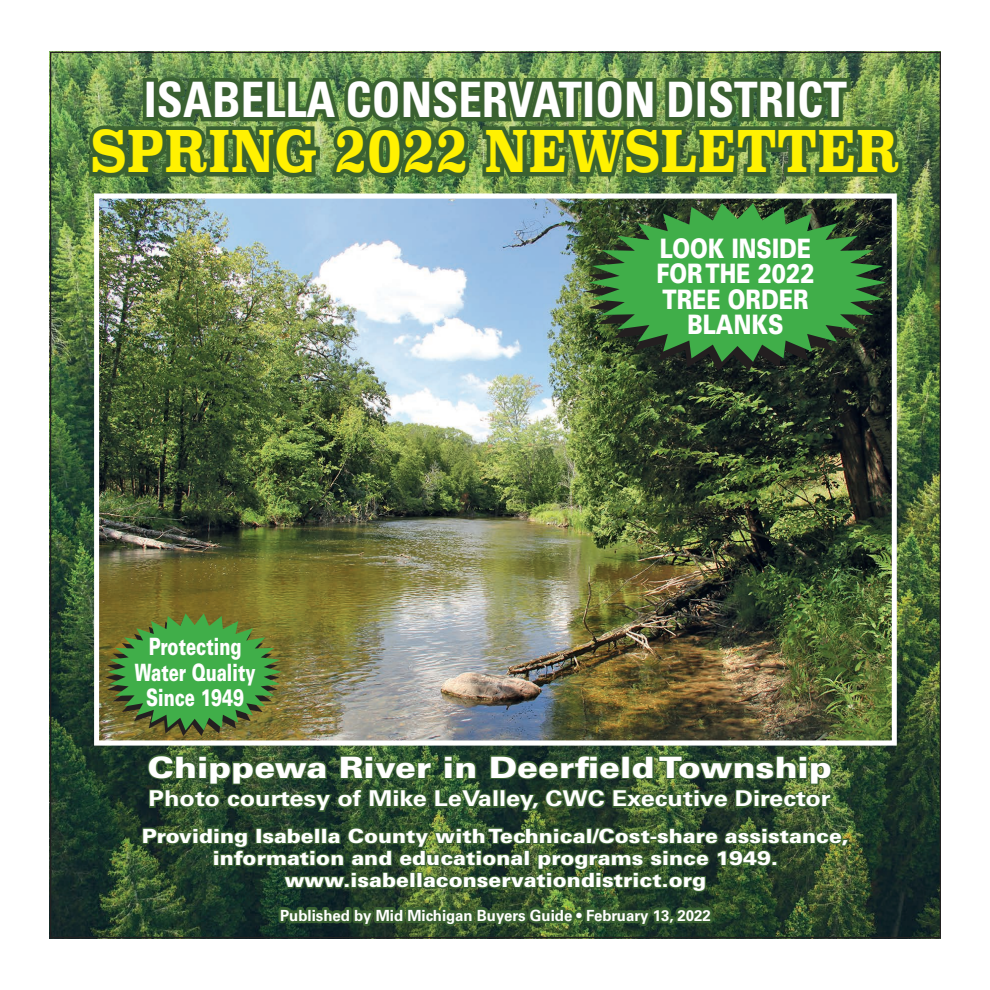
<style>
.page{position:relative;width:990px;height:990px;background:#fff}
.page>*{position:absolute;margin:0;border:0;box-sizing:border-box;transform-origin:0 0}
.t1{font:700 56.5px "Superclarendon";color:#fff101;scale:.86 1}
.t2{font:700 condensed 48.75px "Univers";color:#fff}
.t3{font:900 29.5px "Univers";color:#fff;scale:1.16 1}
.t4{font:900 26.75px/25.4px "Univers";color:#fff;text-align:center;scale:.8 1}
.t5{font:900 23.88px/25.6px "Univers";color:#fff;text-align:center;scale:.7 1}
.t6{font:700 21.75px "Univers";color:#fff;scale:1.16 1}
.t7{font:900 19.62px/22.1px "Univers";color:#fff;text-align:center;scale:1.07 1}
.t8{font:700 15.38px "Univers";color:#fff}
.s1{font-size:61.5px}
</style>
<div class="page">
<img style="left:52px;top:54px;width:886px;height:881px">
<svg style="left:83px;top:63px;width:825px;height:139px;background:#51773f"></svg>
<svg style="left:141px;top:825px;width:710px;height:110px;background:#304d2d"></svg>
<img style="left:91px;top:191px;width:807px;height:556px">
<svg style="left:584px;top:212px;width:298px;height:159px;background:#35432b"></svg>
<svg style="left:588px;top:203px;width:298px;height:159px;background:#38813c"></svg>
<svg style="left:146px;top:752px;width:686px;height:61px;background:#34542f"></svg>
<svg style="left:105px;top:613px;width:177px;height:122px;background:#528f3d"></svg>
<p class="t2" style="left:144px;top:70px;width:704px">ISABELLA CONSERVATION DISTRICT</p>
<p class="t1" style="left:91px;top:110px;width:941px">SPRING <span class="s1">2022</span> NEWSLETTER</p>
<p class="t5" style="left:135px;top:633px;width:174px">Protecting<br>Water Quality<br>Since 1949</p>
<p class="t4" style="left:656px;top:235px;width:199px">LOOK INSIDE<br>FORTHE 2022<br>TREE ORDER<br>BLANKS</p>
<p class="t3" style="left:147px;top:748px;width:591px">Chippewa River in DeerfieldTownship</p>
<p class="t6" style="left:149px;top:785px;width:589px">Photo courtesy of Mike LeValley, CWC Executive Director</p>
<p class="t7" style="left:142px;top:824px;width:662px">Providing Isabella County withTechnical/Cost-share assistance, information and educational programs since 1949. www.isabellaconservationdistrict.org</p>
<p class="t8" style="left:280px;top:905px;width:432px">Published by Mid Michigan Buyers Guide • February 13, 2022</p>
</div>
